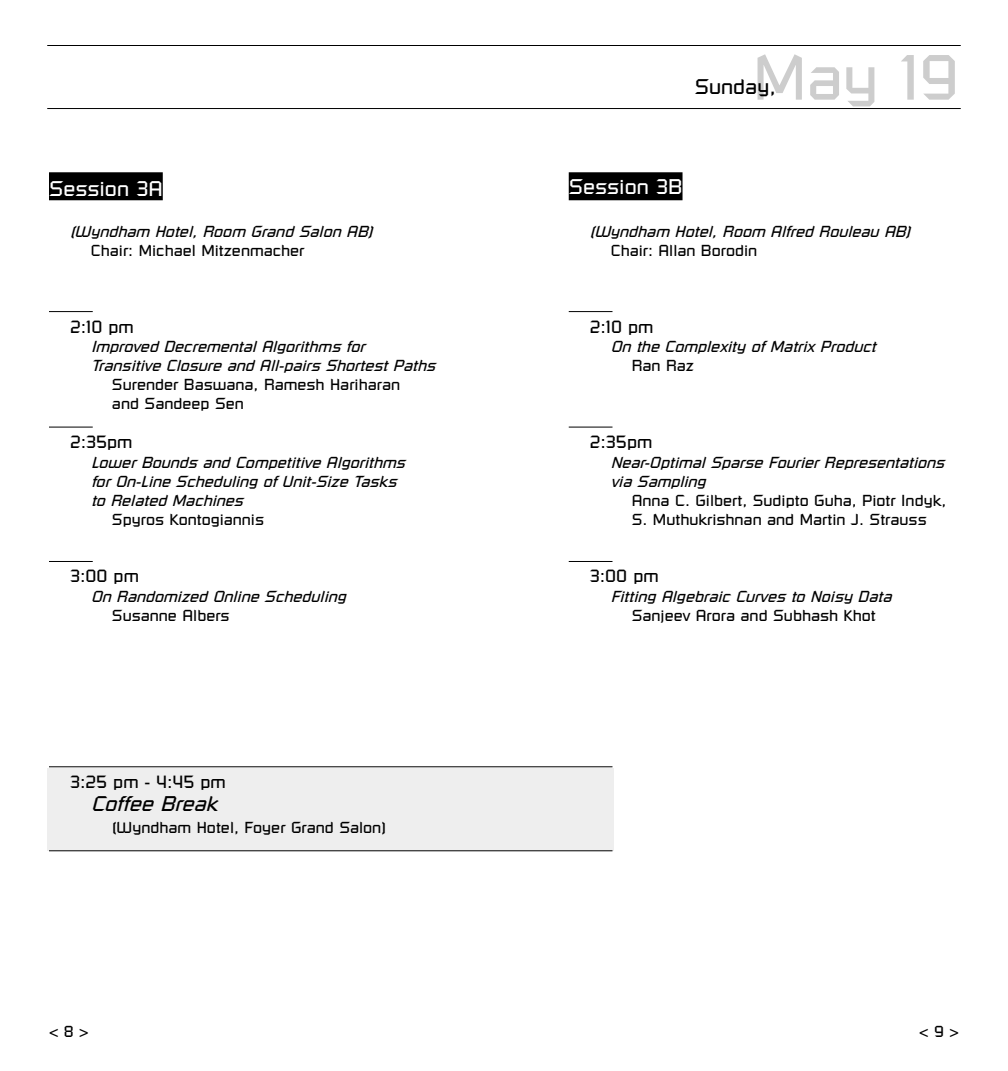
<style>
.page{position:relative;width:1008px;height:1071px;background:#fff}
.page>*{position:absolute;margin:0;border:0;box-sizing:border-box;transform-origin:0 0}
.t1{font:63px "Russell Square";color:#cdcdcd}
.t2{font:21px "Russell Square";color:#fff}
.t3{font:italic 21px "Russell Square";color:#000}
.t4{font:21px "Russell Square";color:#000}
.t5{font:17.5px "Russell Square";color:#000}
.t6{font:italic 15.75px/18.9px "Russell Square";color:#000}
.t7{font:15.75px/18.9px "Russell Square";color:#000}
</style>
<div class="page">
<div style="left:569px;top:172px;width:114px;height:28px;background:#000"></div>
<hr style="left:569px;top:311px;width:43px;height:1px;background:#000">
<hr style="left:569px;top:427px;width:43px;height:1px;background:#000">
<hr style="left:569px;top:561px;width:43px;height:1px;background:#000">
<div style="left:49px;top:172px;width:114px;height:28px;background:#000"></div>
<hr style="left:49px;top:311px;width:44px;height:1px;background:#000">
<hr style="left:49px;top:427px;width:44px;height:1px;background:#000">
<hr style="left:49px;top:561px;width:44px;height:1px;background:#000">
<hr style="left:47px;top:45px;width:914px;height:1px;background:#000">
<hr style="left:47px;top:108px;width:914px;height:1px;background:#000">
<div style="left:47px;top:768px;width:567px;height:82px;background:#eee"></div>
<hr style="left:49px;top:766px;width:563px;height:1px;background:#000">
<hr style="left:49px;top:850px;width:563px;height:1px;background:#000">
<h2 class="t2" style="left:49px;top:181px;width:115px">Session 3A</h2>
<p class="t6" style="left:70px;top:223px;width:304px">(Wyndham Hotel, Room Grand Salon AB)</p>
<p class="t7" style="left:91px;top:241px;width:215px">Chair: Michael Mitzenmacher</p>
<p class="t5" style="left:70px;top:320px;width:65px">2:10 pm</p>
<p class="t6" style="left:91px;top:338px;width:346px">Improved Decremental Algorithms for<br>Transitive Closure and All-pairs Shortest Paths</p>
<p class="t7" style="left:112px;top:376px;width:290px">Surender Baswana, Ramesh Hariharan and Sandeep Sen</p>
<p class="t5" style="left:70px;top:435px;width:64px">2:35pm</p>
<p class="t6" style="left:91px;top:454px;width:315px">Lower Bounds and Competitive Algorithms for On-Line Scheduling of Unit-Size Tasks to Related Machines</p>
<p class="t7" style="left:112px;top:510px;width:154px">Spyros Kontogiannis</p>
<p class="t5" style="left:70px;top:570px;width:70px">3:00 pm</p>
<p class="t6" style="left:91px;top:588px;width:256px">On Randomized Online Scheduling</p>
<p class="t7" style="left:112px;top:607px;width:119px">Susanne Albers</p>
<p class="t5" style="left:70px;top:775px;width:157px">3:25 pm - 4:45 pm</p>
<h2 class="t3" style="left:91px;top:796px;width:128px">Coffee Break</h2>
<p class="t7" style="left:112px;top:818px;width:276px">(Wyndham Hotel, Foyer Grand Salon)</p>
<h1 class="t1" style="left:753px;top:54px;width:208px">May 19</h1>
<h2 class="t4" style="left:695px;top:78px;width:83px">Sunday,</h2>
<h2 class="t2" style="left:569px;top:179px;width:115px">Session 3B</h2>
<p class="t6" style="left:590px;top:223px;width:322px">(Wyndham Hotel, Room Alfred Rouleau AB)</p>
<p class="t7" style="left:611px;top:241px;width:148px">Chair: Allan Borodin</p>
<p class="t5" style="left:590px;top:320px;width:65px">2:10 pm</p>
<p class="t6" style="left:611px;top:338px;width:267px">On the Complexity of Matrix Product</p>
<p class="t7" style="left:632px;top:357px;width:64px">Ran Raz</p>
<p class="t5" style="left:590px;top:435px;width:64px">2:35pm</p>
<p class="t6" style="left:611px;top:454px;width:335px">Near-Optimal Sparse Fourier Representations via Sampling</p>
<p class="t7" style="left:632px;top:491px;width:316px">Anna C. Gilbert, Sudipto Guha, Piotr Indyk,<br>S. Muthukrishnan and Martin J. Strauss</p>
<p class="t5" style="left:590px;top:570px;width:70px">3:00 pm</p>
<p class="t6" style="left:611px;top:588px;width:282px">Fitting Algebraic Curves to Noisy Data</p>
<p class="t7" style="left:632px;top:607px;width:245px">Sanjeev Arora and Subhash Khot</p>
<p class="t7" style="left:49px;top:1023px;width:41px">&lt; 8 &gt;</p>
<p class="t7" style="left:919px;top:1023px;width:41px">&lt; 9 &gt;</p>
</div>
